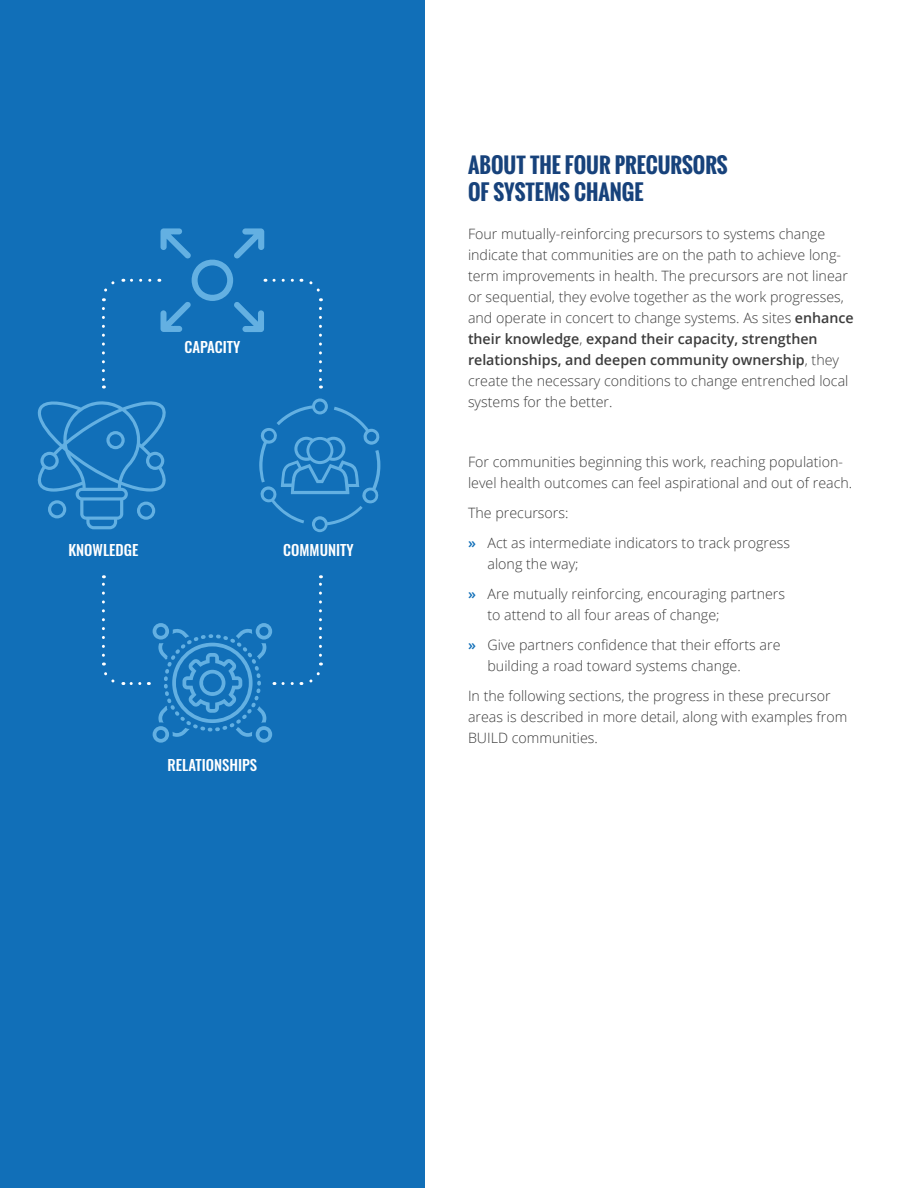
<style>
.page{position:relative;width:918px;height:1188px;background:#fff}
.page>*{position:absolute;margin:0;border:0;box-sizing:border-box;transform-origin:0 0}
.t1{font:700 21px/27px "Oswald";color:#17427b}
.t2{font:500 14.7px "Oswald";color:#fff}
.t3{font:300 14.25px/21px "Open Sans";color:#3c3c3c}
.s1{font-weight:600}
.s2{font-weight:600;color:#116fb8}
</style>
<div class="page">
<div style="left:0;top:0;width:425px;height:1188px;background:#116fb8"></div>
<svg style="left:37px;top:401px;width:129px;height:128px"></svg>
<svg style="left:259px;top:399px;width:121px;height:133px"></svg>
<svg style="left:123px;top:279px;width:27px;height:3px"></svg>
<svg style="left:102px;top:281px;width:13px;height:20px"></svg>
<svg style="left:102px;top:308px;width:3px;height:81px"></svg>
<svg style="left:123px;top:682px;width:17px;height:3px"></svg>
<svg style="left:102px;top:663px;width:13px;height:20px"></svg>
<svg style="left:102px;top:575px;width:3px;height:80px"></svg>
<svg style="left:158px;top:228px;width:109px;height:104px"></svg>
<svg style="left:274px;top:279px;width:49px;height:22px"></svg>
<svg style="left:319px;top:308px;width:3px;height:81px"></svg>
<svg style="left:148px;top:623px;width:127px;height:120px"></svg>
<svg style="left:283px;top:663px;width:40px;height:22px"></svg>
<svg style="left:319px;top:575px;width:3px;height:80px"></svg>
<p class="t2" style="left:184px;top:339px;width:57px">CAPACITY</p>
<p class="t2" style="left:68px;top:542px;width:72px">KNOWLEDGE</p>
<p class="t2" style="left:283px;top:542px;width:72px">COMMUNITY</p>
<p class="t2" style="left:168px;top:757px;width:91px">RELATIONSHIPS</p>
<p class="t1" style="left:468px;top:152px;width:261px">ABOUT THE FOUR PRECURSORS<br>OF SYSTEMS CHANGE</p>
<p class="t3" style="left:468px;top:223px;width:387px">Four mutually-reinforcing precursors to systems change indicate that communities are on the path to achieve long&shy;term improvements in health. The precursors are not linear or sequential, they evolve together as the work progresses, and operate in concert to change systems. As sites <span class="s1">enhance their knowledge</span>, <span class="s1">expand their capacity, strengthen relationships, and deepen community ownership</span>, they create the necessary conditions to change entrenched local systems for the better.</p>
<p class="t3" style="left:468px;top:451px;width:386px">For communities beginning this work, reaching population&shy;level health outcomes can feel aspirational and out of reach.</p>
<p class="t3" style="left:468px;top:502px;width:102px">The precursors:</p>
<p class="t3" style="left:488px;top:532px;width:304px;text-indent:-20px"><span class="s2">»</span> Act as intermediate indicators to track progress along the way;</p>
<p class="t3" style="left:488px;top:583px;width:299px;text-indent:-20px"><span class="s2">»</span> Are mutually reinforcing, encouraging partners to attend to all four areas of change;</p>
<p class="t3" style="left:488px;top:634px;width:295px;text-indent:-20px"><span class="s2">»</span> Give partners confidence that their efforts are building a road toward systems change.</p>
<p class="t3" style="left:468px;top:685px;width:381px">In the following sections, the progress in these precursor areas is described in more detail, along with examples from<br>BUILD communities.</p>
</div>
